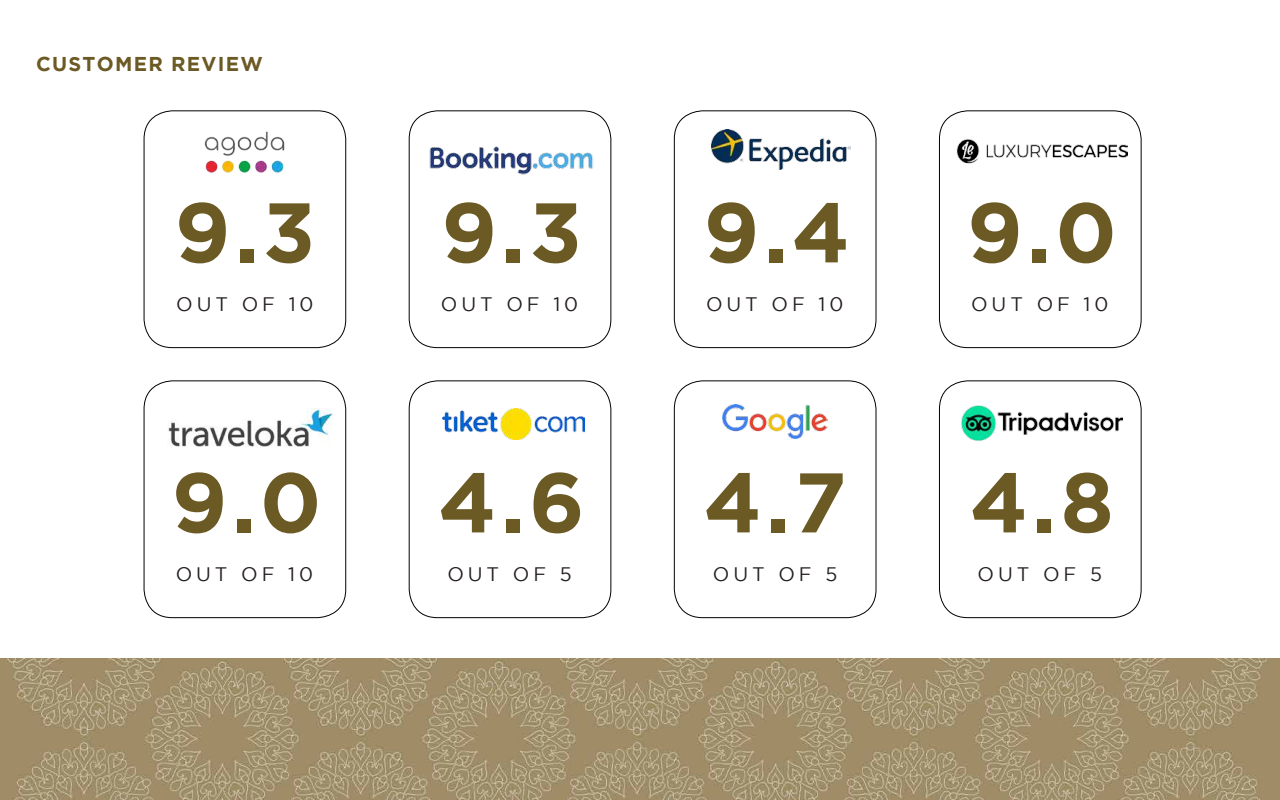
<style>
.page{position:relative;width:1280px;height:800px;background:#fff}
.page>*{position:absolute;margin:0;border:0;box-sizing:border-box;transform-origin:0 0}
.t1{font:700 84.3px "Gotham";color:#6c5a24}
.t2{font:700 20px "Gotham";letter-spacing:.065em;color:#6c5a24}
.t3{font:19.5px "Gotham";letter-spacing:.2em;color:#241f1f}
</style>
<div class="page">
<div style="left:144px;top:381px;width:202px;height:237px;border:1px solid #000;border-radius:28px"></div>
<img style="left:168px;top:409px;width:165px;height:38px">
<img style="left:0;top:658px;width:1280px;height:142px">
<div style="left:409px;top:111px;width:202px;height:237px;border:1px solid #000;border-radius:28px"></div>
<img style="left:429px;top:146px;width:164px;height:29px">
<div style="left:409px;top:381px;width:202px;height:237px;border:1px solid #000;border-radius:28px"></div>
<img style="left:443px;top:409px;width:141px;height:30px">
<div style="left:674px;top:111px;width:202px;height:237px;border:1px solid #000;border-radius:28px"></div>
<img style="left:711px;top:130px;width:140px;height:39px">
<div style="left:939px;top:111px;width:202px;height:237px;border:1px solid #000;border-radius:28px"></div>
<div style="left:939px;top:381px;width:202px;height:237px;border:1px solid #000;border-radius:28px"></div>
<img style="left:961px;top:405px;width:162px;height:36px">
<div style="left:674px;top:381px;width:202px;height:237px;border:1px solid #000;border-radius:28px"></div>
<img style="left:723px;top:404px;width:105px;height:34px">
<div style="left:144px;top:111px;width:202px;height:237px;border:1px solid #000;border-radius:28px"></div>
<img style="left:204px;top:131px;width:81px;height:42px">
<img style="left:956px;top:139px;width:172px;height:25px">
<p class="t2" style="left:36px;top:52px;width:228px">CUSTOMER REVIEW</p>
<h1 class="t1" style="left:175px;top:184px;width:142px">9.3</h1>
<p class="t3" style="left:176px;top:294px;width:139px">OUT OF 10</p>
<h1 class="t1" style="left:171px;top:454px;width:151px">9.0</h1>
<p class="t3" style="left:176px;top:564px;width:139px">OUT OF 10</p>
<h1 class="t1" style="left:441px;top:184px;width:142px">9.3</h1>
<p class="t3" style="left:441px;top:294px;width:139px">OUT OF 10</p>
<h1 class="t1" style="left:438px;top:454px;width:148px">4.6</h1>
<p class="t3" style="left:447px;top:564px;width:126px">OUT OF 5</p>
<h1 class="t1" style="left:703px;top:184px;width:148px">9.4</h1>
<p class="t3" style="left:706px;top:294px;width:139px">OUT OF 10</p>
<h1 class="t1" style="left:704px;top:454px;width:144px">4.7</h1>
<p class="t3" style="left:713px;top:564px;width:126px">OUT OF 5</p>
<h1 class="t1" style="left:967px;top:184px;width:151px">9.0</h1>
<p class="t3" style="left:971px;top:294px;width:139px">OUT OF 10</p>
<h1 class="t1" style="left:970px;top:454px;width:145px">4.8</h1>
<p class="t3" style="left:978px;top:564px;width:126px">OUT OF 5</p>
</div>
